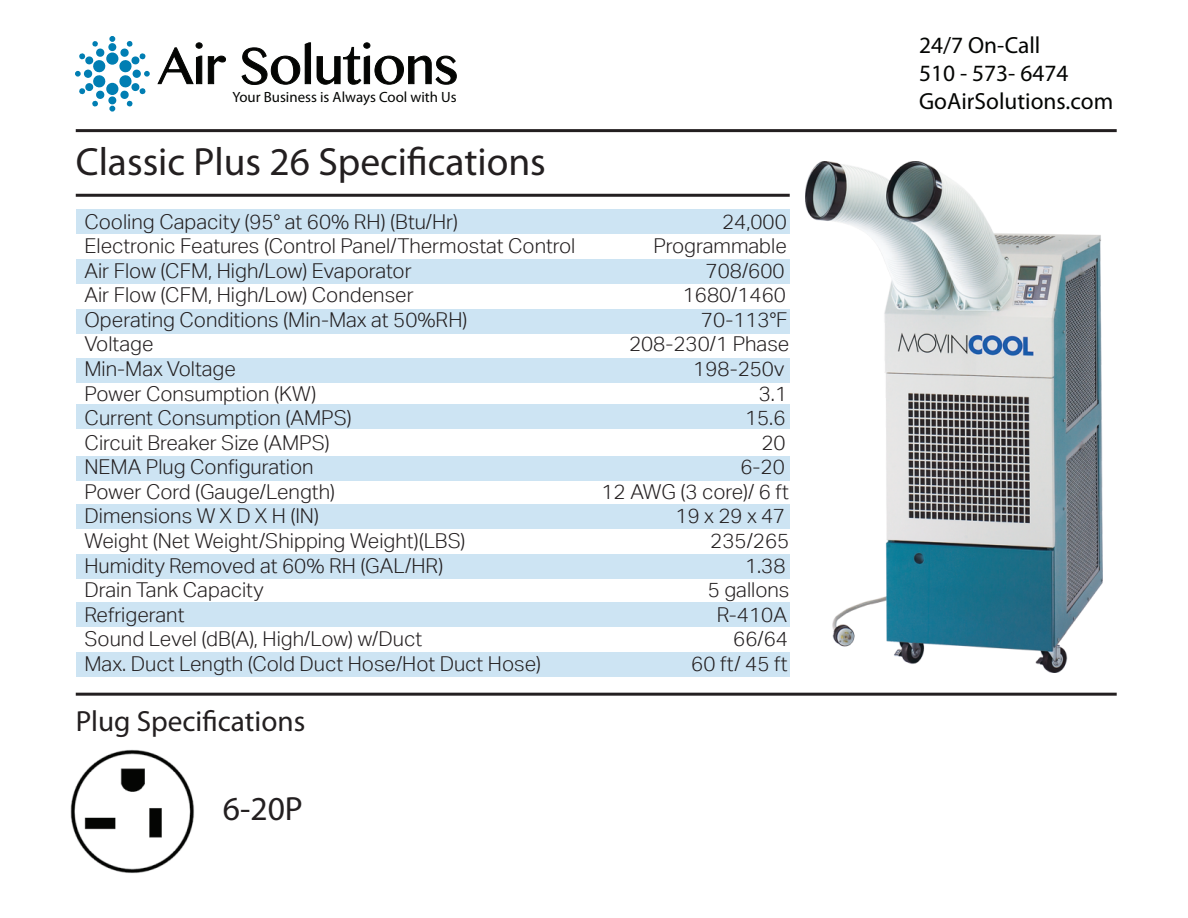
<style>
.page{position:relative;width:1188px;height:918px;background:#fff}
.page>*{position:absolute;margin:0;border:0;box-sizing:border-box;transform-origin:0 0}
.t1{font:54.75px "Telugu MN";color:#040503}
.t2{font:39.45px "Myriad Pro";color:#231f20}
.t3{font:33.6px "Myriad Pro";color:#231f20}
.t4{font:29.25px "Myriad Pro";color:#231f20}
.t5{font:23.4px/28px "Myriad Pro";color:#040503}
.t6{font:300 20.55px "Aktiv Grotesk";color:#231f20}
.t7{font:14.85px "Myriad Pro";color:#040503}
</style>
<div class="page">
<svg style="left:157px;top:42px;width:69px;height:42px"></svg>
<svg style="left:241px;top:42px;width:216px;height:43px"></svg>
<svg style="left:75px;top:36px;width:75px;height:76px"></svg>
<hr style="left:76px;top:693px;width:1041px;height:3px;background:#231f20">
<hr style="left:76px;top:129px;width:1041px;height:3px;background:#231f20">
<div style="left:77px;top:209px;width:713px;height:25px;background:#cde4f3"></div>
<div style="left:77px;top:358px;width:713px;height:25px;background:#cde4f3"></div>
<div style="left:77px;top:456px;width:713px;height:25px;background:#cde4f3"></div>
<div style="left:77px;top:404px;width:713px;height:25px;background:#cde4f3"></div>
<div style="left:77px;top:504px;width:713px;height:25px;background:#cde4f3"></div>
<div style="left:77px;top:554px;width:713px;height:25px;background:#cde4f3"></div>
<div style="left:77px;top:602px;width:713px;height:25px;background:#cde4f3"></div>
<div style="left:77px;top:652px;width:713px;height:25px;background:#cde4f3"></div>
<div style="left:77px;top:309px;width:713px;height:25px;background:#cde4f3"></div>
<div style="left:77px;top:259px;width:713px;height:24px;background:#cde4f3"></div>
<hr style="left:76px;top:194px;width:714px;height:3px;background:#231f20">
<img style="left:805px;top:161px;width:298px;height:511px">
<img style="left:70px;top:749px;width:124px;height:124px">
<h1 class="t1" style="left:158px;top:33px;width:302px">Air Solutions</h1>
<p class="t7" style="left:233px;top:89px;width:226px">Your Business is Always Cool with Us</p>
<h2 class="t2" style="left:76px;top:140px;width:472px">Classic Plus 26 Specifications</h2>
<p class="t6" style="left:84px;top:210px;width:375px">Cooling Capacity (95° at 60% RH) (Btu/Hr)</p>
<p class="t6" style="left:722px;top:210px;width:66px">24,000</p>
<p class="t6" style="left:84px;top:234px;width:492px">Electronic Features (Control Panel/Thermostat Control</p>
<p class="t6" style="left:653px;top:234px;width:135px">Programmable</p>
<p class="t6" style="left:84px;top:259px;width:329px">Air Flow (CFM, High/Low) Evaporator</p>
<p class="t6" style="left:706px;top:259px;width:80px">708/600</p>
<p class="t6" style="left:84px;top:283px;width:331px">Air Flow (CFM, High/Low) Condenser</p>
<p class="t6" style="left:683px;top:283px;width:105px">1680/1460</p>
<p class="t6" style="left:84px;top:308px;width:385px">Operating Conditions (Min-Max at 50%RH)</p>
<p class="t6" style="left:701px;top:308px;width:88px">70-113°F</p>
<p class="t6" style="left:84px;top:332px;width:71px">Voltage</p>
<p class="t6" style="left:629px;top:332px;width:162px">208-230/1 Phase</p>
<p class="t6" style="left:84px;top:357px;width:153px">Min-Max Voltage</p>
<p class="t6" style="left:693px;top:357px;width:92px">198-250v</p>
<p class="t6" style="left:84px;top:382px;width:233px">Power Consumption (KW)</p>
<p class="t6" style="left:759px;top:382px;width:30px">3.1</p>
<p class="t6" style="left:84px;top:406px;width:269px">Current Consumption (AMPS)</p>
<p class="t6" style="left:745px;top:406px;width:42px">15.6</p>
<p class="t6" style="left:84px;top:431px;width:247px">Circuit Breaker Size (AMPS)</p>
<p class="t6" style="left:761px;top:431px;width:26px">20</p>
<p class="t6" style="left:84px;top:455px;width:231px">NEMA Plug Configuration</p>
<p class="t6" style="left:740px;top:455px;width:46px">6-20</p>
<p class="t6" style="left:84px;top:480px;width:252px">Power Cord (Gauge/Length)</p>
<p class="t6" style="left:602px;top:480px;width:189px">12 AWG (3 core)/ 6 ft</p>
<p class="t6" style="left:84px;top:504px;width:236px">Dimensions W X D X H (IN)</p>
<p class="t6" style="left:676px;top:504px;width:111px">19 x 29 x 47</p>
<p class="t6" style="left:84px;top:529px;width:383px">Weight (Net Weight/Shipping Weight)(LBS)</p>
<p class="t6" style="left:710px;top:529px;width:80px">235/265</p>
<p class="t6" style="left:84px;top:554px;width:360px">Humidity Removed at 60% RH (GAL/HR)</p>
<p class="t6" style="left:745px;top:554px;width:42px">1.38</p>
<p class="t6" style="left:84px;top:578px;width:181px">Drain Tank Capacity</p>
<p class="t6" style="left:708px;top:578px;width:83px">5 gallons</p>
<p class="t6" style="left:84px;top:603px;width:101px">Refrigerant</p>
<p class="t6" style="left:717px;top:603px;width:72px">R-410A</p>
<p class="t6" style="left:84px;top:627px;width:339px">Sound Level (dB(A), High/Low) w/Duct</p>
<p class="t6" style="left:733px;top:627px;width:56px">66/64</p>
<p class="t6" style="left:84px;top:652px;width:458px">Max. Duct Length (Cold Duct Hose/Hot Duct Hose)</p>
<p class="t6" style="left:691px;top:652px;width:98px">60 ft/ 45 ft</p>
<h3 class="t4" style="left:76px;top:705px;width:231px">Plug Specifications</h3>
<h3 class="t3" style="left:223px;top:790px;width:82px">6-20P</h3>
<p class="t5" style="left:919px;top:31px;width:196px">24/7 On-Call<br>510 - 573- 6474<br>GoAirSolutions.com</p>
</div>
